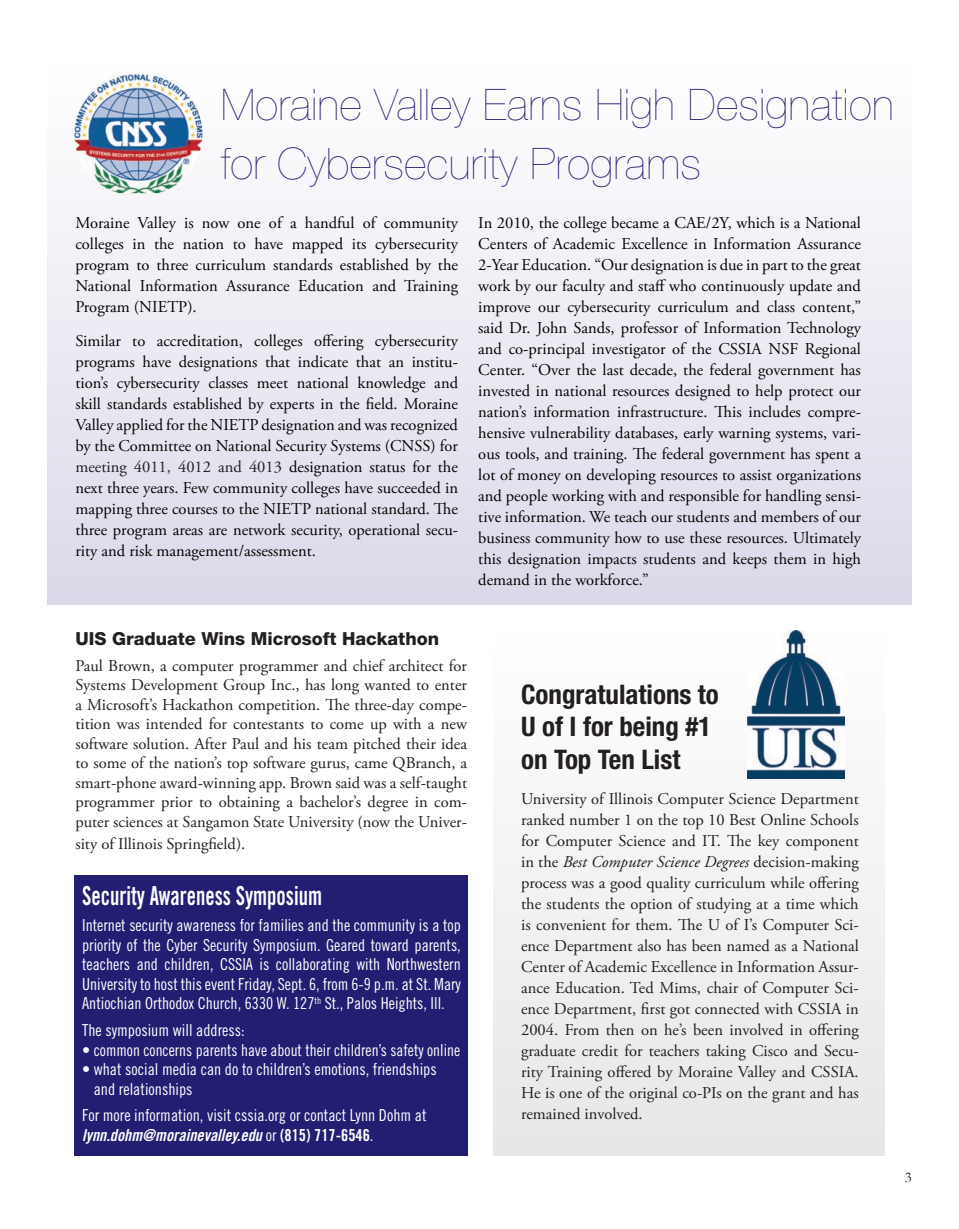
<style>
.page{position:relative;width:959px;height:1229px;background:#fff}
.page>*{position:absolute;margin:0;border:0;box-sizing:border-box;transform-origin:0 0}
.t1{font:200 43.5px/58.5px "Helvetica Neue";letter-spacing:.01em;color:#221e72}
.t2{font:700 condensed 27px/32.4px "Helvetica Neue";color:#231f20}
.t3{font:26.25px "Trade Gothic LT Std Bd Cn 20";color:#fff;scale:.8 1}
.t4{font:800 18px "Helvetica Neue";color:#231f20}
.t5{font:16.5px/21px "Adobe Garamond Pro";color:#040503;text-align:justify}
.t6{font:16.5px/21px "Adobe Garamond Pro";color:#231f20;text-align:justify}
.t7{font:16.5px/19.5px "Trade Gothic LT Std Cn 18";color:#fff;text-align:justify}
.t8{font:16.5px "Trade Gothic LT Std Bd Cn 20 Obl";color:#fff}
.t9{font:15px "Garamond";color:#231f20}
.s1{color:#231f20}
.s2{font-family:"Trade Gothic LT Std Cn 18"}
.s3{font-family:"Trade Gothic LT Std Bd Cn 20"}
.s4{font-style:italic}
</style>
<div class="page">
<div style="left:493px;top:630px;width:391px;height:525px;background:#f1f2f3"></div>
<div style="left:47px;top:67px;width:864px;height:538px;background:linear-gradient(to bottom,#fffffe,#dbd9e9)"></div>
<img style="left:74px;top:74px;width:128px;height:119px">
<img style="left:747px;top:631px;width:97px;height:147px">
<div style="left:74px;top:875px;width:393px;height:280px;background:#221e72"></div>
<h1 class="t1" style="left:221px;top:75px;width:674px">Moraine Valley Earns High Designation for Cybersecurity Programs</h1>
<p class="t5" style="left:75px;top:213px;width:384px">Moraine Valley is now one of a handful of community colleges in the nation to have mapped its cybersecurity program to three curriculum standards established by the National Information Assurance Education and Training Program (NIETP).</p>
<p class="t5" style="left:75px;top:331px;width:384px">Similar to accreditation, colleges offering cybersecurity programs have designations that indicate that an institu&shy;tion’s cybersecurity classes meet national knowledge and skill standards established by experts in the field. Moraine Valley applied for the NIETP designation and was recognized by the Committee on National Security Systems (CNSS) for <span class="s1">meeting 4011, 4012 and 4013</span> designation status for the next three years. Few community colleges have succeeded in mapping three courses to the NIETP national standard. The three program areas are network security, operational secu&shy;rity and risk management/assessment.</p>
<p class="t5" style="left:478px;top:213px;width:384px">In 2010, the college became a CAE/2Y, which is a National Centers of Academic Excellence in Information Assurance 2-Year Education. “Our designation is due in part to the great work by our faculty and staff who continuously update and improve our cybersecurity curriculum and class content,” said Dr. John Sands, professor of Information Technology and co-principal investigator of the CSSIA NSF Regional Center. “Over the last decade, the federal government has invested in national resources designed to help protect our nation’s information infrastructure. This includes compre&shy;hensive vulnerability databases, early warning systems, vari&shy;ous tools, and training. The federal government has spent a lot of money on developing resources to assist organizations and people working with and responsible for handling sensi&shy;tive information. We teach our students and members of our business community how to use these resources. Ultimately this designation impacts students and keeps them in high demand in the workforce.”</p>
<p class="t4" style="left:75px;top:627px;width:365px">UIS Graduate Wins Microsoft Hackathon</p>
<p class="t6" style="left:75px;top:656px;width:393px;line-height:19.5px">Paul Brown, a computer programmer and chief architect for Systems Development Group Inc., has long wanted to enter a Microsoft’s Hackathon competition. The three-day compe&shy;tition was intended for contestants to come up with a new software solution. After Paul and his team pitched their idea to some of the nation’s top software gurus, came QBranch, a smart-phone award-winning app. Brown said was a self-taught programmer prior to obtaining a bachelor’s degree in com&shy;puter sciences at Sangamon State University (now the Univer-</p>
<p class="t6" style="left:75px;top:833px;width:171px">sity of Illinois Springfield).</p>
<h3 class="t3" style="left:82px;top:879px;width:301px">Security Awareness Symposium</h3>
<p class="t7" style="left:82px;top:915px;width:380px">Internet security awareness for families and the community is a top priority of the Cyber Security Symposium. Geared toward parents, teachers and children, CSSIA is collaborating with Northwestern University to host this event Friday, Sept. 6, from 6-9 p.m. at St. Mary Antiochian Orthodox Church, 6330 W. 127<sup>th</sup> St., Palos Heights, Ill.</p>
<p class="t7" style="left:82px;top:1019px;width:164px">The symposium will address:</p>
<p class="t7" style="left:82px;top:1039px;width:379px">• common concerns parents have about their children’s safety online</p>
<p class="t7" style="left:94px;top:1059px;width:344px;text-indent:-12px">• what social media can do to children’s emotions, friendships and relationships</p>
<p class="t7" style="left:82px;top:1105px;width:346px">For more information, visit cssia.org or contact Lynn Dohm at</p>
<p class="t8" style="left:82px;top:1124px;width:293px">lynn.dohm@morainevalley.edu <span class="s2">or</span> <span class="s3">(815) 717-6546</span><span class="s2">.</span></p>
<h2 class="t2" style="left:521px;top:678px;width:199px">Congratulations to<br>U of I for being #1 on Top Ten List</h2>
<p class="t6" style="left:521px;top:788px;width:339px">University of Illinois Computer Science Department ranked number 1 on the top 10 Best Online Schools for Computer Science and IT. The key component in the <span class="s4">Best Computer Science Degrees</span> decision-making process was a good quality curriculum while offering the students the option of studying at a time which is convenient for them. The U of I’s Computer Sci&shy;ence Department also has been named as a National Center of Academic Excellence in Information Assur&shy;ance Education. Ted Mims, chair of Computer Sci&shy;ence Department, first got connected with CSSIA in 2004. From then on he’s been involved in offering graduate credit for teachers taking Cisco and Secu&shy;rity Training offered by Moraine Valley and CSSIA.<br>He is one of the original co-PIs on the grant and has remained involved.</p>
<p class="t9" style="left:904px;top:1167px;width:9px">3</p>
</div>
